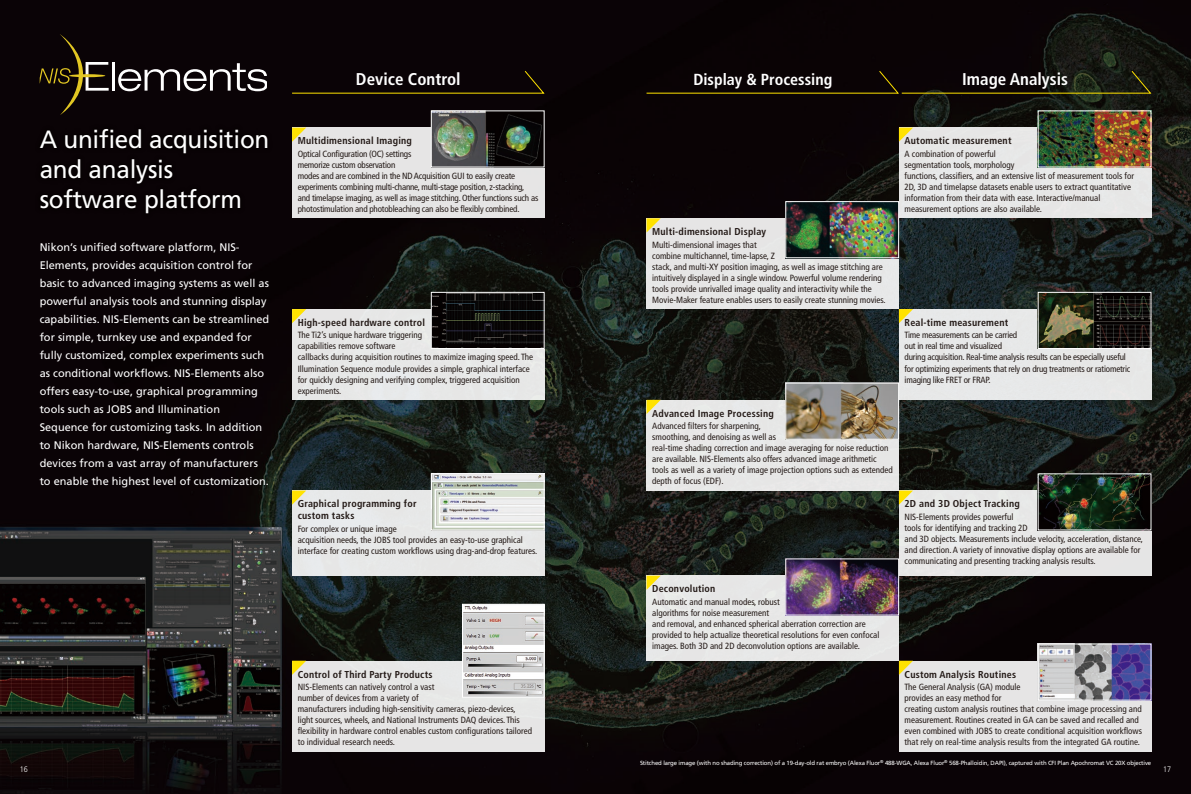
<style>
.page{position:relative;width:1191px;height:794px;background:#fff}
.page>*{position:absolute;margin:0;border:0;box-sizing:border-box;transform-origin:0 0}
.t1{font:25px/30px "Frutiger LT Std";letter-spacing:-.01em;color:#fff}
.t2{font:700 condensed 17px "Frutiger LT Std";color:#fff}
.t3{font:700 condensed 16px "Frutiger LT Std";color:#fff}
.t4{font:11px/18px "Frutiger LT Std";color:#fff}
.t5{font:700 condensed 10px/12px "Frutiger LT Std";letter-spacing:.02em;color:#231916}
.t6{font:condensed 9px/11px "Frutiger LT Std";color:#231916}
.t7{font:condensed 9px/11px "Frutiger LT Std";letter-spacing:-.02em;color:#231916}
.t8{font:300 8px "Frutiger LT Std";color:#fff;scale:.9 1}
.t9{font:6px "Frutiger LT Std";letter-spacing:-.02em;color:#fff}
</style>
<div class="page">
<img style="left:0;top:0;width:1191px;height:794px">
<hr style="left:112px;top:62px;width:3px;height:29px;background:#fff">
<svg style="left:118px;top:63px;width:148px;height:28px"></svg>
<svg style="left:40px;top:34px;width:69px;height:81px;background:#231b10"></svg>
<div style="left:292px;top:128px;width:252px;height:90px;background:#e6e5e5"></div>
<svg style="left:292px;top:128px;width:14px;height:14px"></svg>
<img style="left:433px;top:113px;width:109px;height:52px">
<div style="left:431px;top:111px;width:113px;height:56px;border:1px solid #fff"></div>
<div style="left:899px;top:128px;width:252px;height:90px;background:#e7e8e7"></div>
<svg style="left:899px;top:128px;width:14px;height:14px"></svg>
<img style="left:1039px;top:113px;width:110px;height:52px">
<div style="left:899px;top:309px;width:252px;height:91px;background:#e7e8e8"></div>
<svg style="left:899px;top:309px;width:14px;height:14px"></svg>
<img style="left:1039px;top:294px;width:110px;height:53px">
<div style="left:1037px;top:292px;width:114px;height:57px;border:1px solid #fff"></div>
<div style="left:646px;top:218px;width:253px;height:91px;background:#e6e6e5"></div>
<svg style="left:646px;top:218px;width:14px;height:14px"></svg>
<img style="left:787px;top:203px;width:110px;height:53px">
<div style="left:785px;top:201px;width:114px;height:57px;border:1px solid #fff"></div>
<div style="left:292px;top:309px;width:252px;height:91px;background:#e7e8e7"></div>
<svg style="left:292px;top:309px;width:14px;height:14px"></svg>
<img style="left:433px;top:294px;width:109px;height:53px">
<div style="left:431px;top:292px;width:113px;height:57px;border:1px solid #fff"></div>
<div style="left:292px;top:490px;width:252px;height:85px;background:#e7e8e8"></div>
<svg style="left:292px;top:490px;width:14px;height:15px"></svg>
<img style="left:433px;top:475px;width:109px;height:53px">
<div style="left:431px;top:473px;width:113px;height:57px;border:1px solid #fff"></div>
<div style="left:899px;top:490px;width:252px;height:85px;background:#e7e7e6"></div>
<svg style="left:899px;top:490px;width:14px;height:15px"></svg>
<img style="left:1039px;top:475px;width:110px;height:53px">
<div style="left:646px;top:400px;width:253px;height:90px;background:#e7e7e7"></div>
<svg style="left:646px;top:400px;width:14px;height:14px"></svg>
<img style="left:787px;top:385px;width:110px;height:52px">
<div style="left:785px;top:383px;width:114px;height:56px;border:1px solid #fff"></div>
<div style="left:646px;top:575px;width:253px;height:85px;background:#e7e7e7"></div>
<svg style="left:646px;top:575px;width:14px;height:15px"></svg>
<img style="left:787px;top:560px;width:110px;height:53px">
<div style="left:785px;top:558px;width:114px;height:57px;border:1px solid #fff"></div>
<div style="left:899px;top:660px;width:252px;height:91px;background:#e6e5e5"></div>
<svg style="left:899px;top:660px;width:14px;height:15px"></svg>
<img style="left:1039px;top:645px;width:110px;height:53px">
<div style="left:1037px;top:643px;width:114px;height:57px;border:1px solid #fff"></div>
<div style="left:292px;top:660px;width:252px;height:91px;background:#e6e5e5"></div>
<svg style="left:292px;top:660px;width:14px;height:15px"></svg>
<img style="left:464px;top:606px;width:78px;height:89px">
<div style="left:462px;top:604px;width:82px;height:93px;border:1px solid #fff"></div>
<svg style="left:645px;top:70px;width:507px;height:24px;background:#181208"></svg>
<svg style="left:291px;top:70px;width:254px;height:24px;background:#150d05"></svg>
<div style="left:35px;top:124px;width:237px;height:95px;background:#050101"></div>
<h1 class="t1" style="left:40px;top:125px;width:231px">A unified acquisition and analysis software platform</h1>
<p class="t4" style="left:40px;top:238px;width:231px">Nikon’s unified software platform, NIS-Elements, provides acquisition control for basic to advanced imaging systems as well as powerful analysis tools and stunning display capabilities. NIS-Elements can be streamlined for simple, turnkey use and expanded for fully customized, complex experiments such as conditional workflows. NIS-Elements also offers easy-to-use, graphical programming tools such as JOBS and Illumination Sequence for customizing tasks. In addition to Nikon hardware, NIS-Elements controls devices from a vast array of manufacturers to enable the highest level of customization.</p>
<h2 class="t2" style="left:356px;top:69px;width:106px">Device Control</h2>
<h3 class="t3" style="left:693px;top:70px;width:140px">Display &amp; Processing</h3>
<h2 class="t2" style="left:962px;top:69px;width:107px">Image Analysis</h2>
<p class="t5" style="left:298px;top:135px;width:116px">Multidimensional Imaging</p>
<p class="t7" style="left:298px;top:148px;width:242px">Optical Configuration (OC) settings<br>memorize custom observation<br>modes and are combined in the ND Acquisition GUI to easily create experiments combining multi-channe, multi-stage position, z-stacking, and timelapse imaging, as well as image stitching. Other functions such as photostimulation and photobleaching can also be flexibly combined.</p>
<p class="t5" style="left:298px;top:316px;width:129px">High-speed hardware control</p>
<p class="t6" style="left:298px;top:330px;width:237px">The Ti2’s unique hardware triggering<br>capabilities remove software<br>callbacks during acquisition routines to maximize imaging speed. The Illumination Sequence module provides a simple, graphical interface for quickly designing and verifying complex, triggered acquisition experiments.</p>
<p class="t5" style="left:298px;top:498px;width:120px">Graphical programming for custom tasks</p>
<p class="t6" style="left:298px;top:523px;width:241px">For complex or unique image<br>acquisition needs, the JOBS tool provides an easy-to-use graphical interface for creating custom workflows using drag-and-drop features.</p>
<p class="t5" style="left:298px;top:668px;width:136px">Control of Third Party Products</p>
<p class="t6" style="left:298px;top:681px;width:236px">NIS-Elements can natively control a vast<br>number of devices from a variety of<br>manufacturers including high-sensitivity cameras, piezo-devices, light sources, wheels, and National Instruments DAQ devices. This flexibility in hardware control enables custom configurations tailored to individual research needs.</p>
<p class="t5" style="left:652px;top:226px;width:115px">Multi-dimensional Display</p>
<p class="t6" style="left:652px;top:239px;width:235px">Multi-dimensional images that<br>combine multichannel, time-lapse, Z<br>stack, and multi-XY position imaging, as well as image stitching are intuitively displayed in a single window. Powerful volume rendering tools provide unrivalled image quality and interactivity while the Movie-Maker feature enables users to easily create stunning movies.</p>
<p class="t5" style="left:652px;top:407px;width:123px">Advanced Image Processing</p>
<p class="t6" style="left:652px;top:421px;width:242px">Advanced filters for sharpening,<br>smoothing, and denoising as well as<br>real-time shading correction and image averaging for noise reduction are available. NIS-Elements also offers advanced image arithmetic tools as well as a variety of image projection options such as extended depth of focus (EDF).</p>
<p class="t5" style="left:652px;top:583px;width:65px">Deconvolution</p>
<p class="t6" style="left:652px;top:596px;width:229px">Automatic and manual modes, robust<br>algorithms for noise measurement<br>and removal, and enhanced spherical aberration correction are provided to help actualize theoretical resolutions for even confocal images. Both 3D and 2D deconvolution options are available.</p>
<p class="t5" style="left:904px;top:135px;width:108px">Automatic measurement</p>
<p class="t6" style="left:904px;top:148px;width:231px">A combination of powerful<br>segmentation tools, morphology<br>functions, classifiers, and an extensive list of measurement tools for 2D, 3D and timelapse datasets enable users to extract quantitative information from their data with ease. Interactive/manual measurement options are also available.</p>
<p class="t5" style="left:904px;top:316px;width:105px">Real-time measurement</p>
<p class="t7" style="left:904px;top:330px;width:227px">Time measurements can be carried<br>out in real time and visualized<br>during acquisition. Real-time analysis results can be especially useful for optimizing experiments that rely on drug treatments or ratiometric imaging like FRET or FRAP.</p>
<p class="t5" style="left:904px;top:498px;width:117px">2D and 3D Object Tracking</p>
<p class="t6" style="left:904px;top:511px;width:240px">NIS-Elements provides powerful<br>tools for identifying and tracking 2D<br>and 3D objects. Measurements include velocity, acceleration, distance, and direction. A variety of innovative display options are available for communicating and presenting tracking analysis results.</p>
<p class="t5" style="left:904px;top:668px;width:113px">Custom Analysis Routines</p>
<p class="t6" style="left:904px;top:681px;width:239px">The General Analysis (GA) module<br>provides an easy method for<br>creating custom analysis routines that combine image processing and measurement. Routines created in GA can be saved and recalled and even combined with JOBS to create conditional acquisition workflows that rely on real-time analysis results from the integrated GA routine.</p>
<p class="t9" style="left:640px;top:759px;width:513px">Stitched large image (with no shading correction) of a 19-day-old rat embryo (Alexa Fluor<sup>®</sup> 488-WGA, Alexa Fluor<sup>®</sup> 568-Phalloidin, DAPI), captured with CFI Plan Apochromat VC 20X objective</p>
<p class="t8" style="left:20px;top:765px;width:10px">16</p>
<p class="t8" style="left:1163px;top:765px;width:10px">17</p>
</div>
